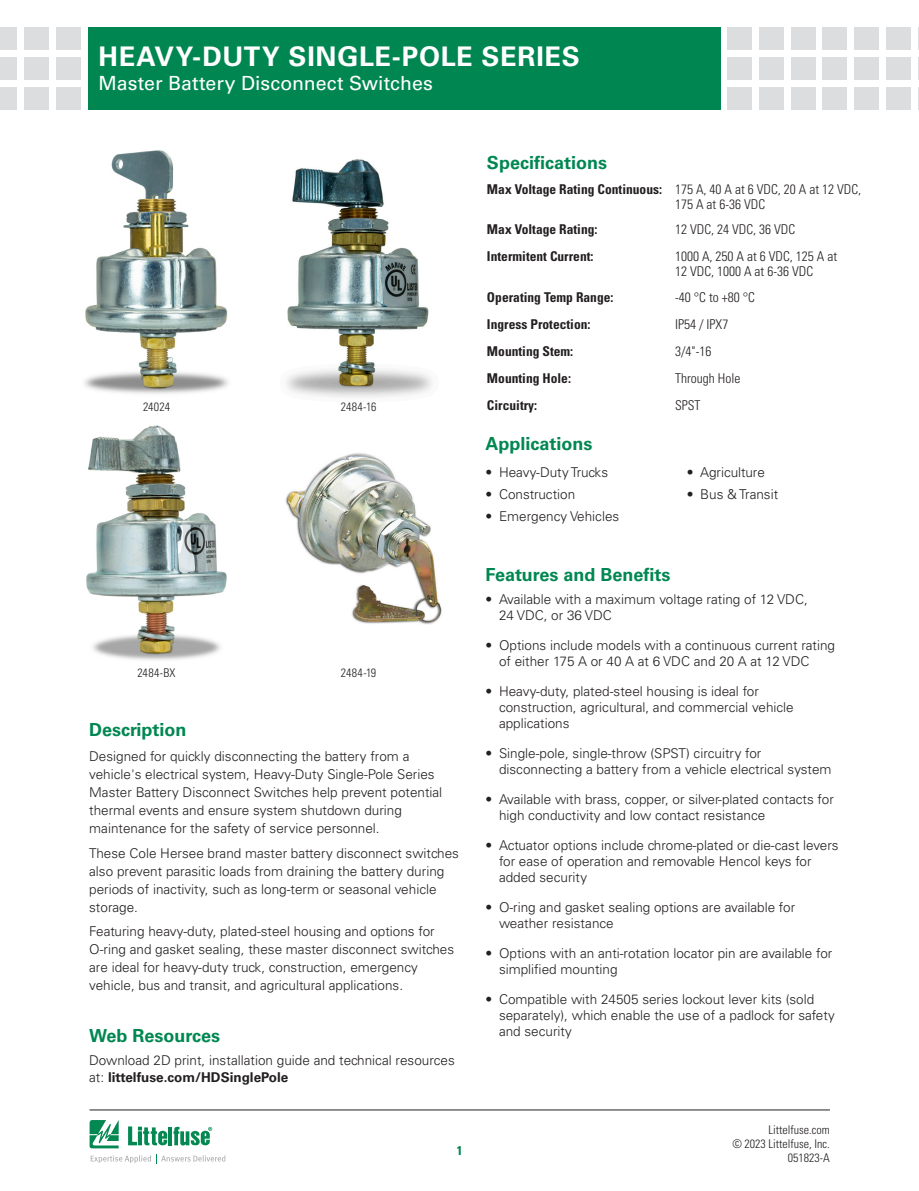
<style>
.page{position:relative;width:919px;height:1191px;background:#fff}
.page>*{position:absolute;margin:0;border:0;box-sizing:border-box;transform-origin:0 0}
.Head_Large{font:700 27px "Univers LT Std";letter-spacing:.025em;color:#fff}
.Head_Large-2{font:19.5px "Univers LT Std";color:#fff}
.Green_Subheads{font:700 18px "Univers LT Std";color:#008751}
.Body_text{font:700 18px "Univers LT Std";color:#008751}
.Body_text-2{font:300 13.5px/16.2px "Univers LT Std";color:#231f20}
.段落样式1{font:300 condensed 13.5px/15px "Univers LT Std";color:#231f20}
.段落样式1-2{font:700 condensed 13.5px "Univers LT Std";color:#231f20}
.t1{font:700 condensed 12.75px "Univers LT Std";color:#008751}
.Chart_Body{font:300 condensed 12px/14.2px "Univers LT Std";color:#231f20;text-align:right}
.s1{font-weight:700}
</style>
<div class="page">
<div style="left:56px;top:27px;width:25px;height:23px;background:#dcdddf"></div>
<div style="left:56px;top:57px;width:25px;height:23px;background:#dcdddf"></div>
<div style="left:56px;top:87px;width:25px;height:22px;background:#dcdddf"></div>
<div style="left:24px;top:27px;width:25px;height:23px;background:#dcdddf"></div>
<div style="left:24px;top:57px;width:25px;height:23px;background:#dcdddf"></div>
<div style="left:24px;top:87px;width:25px;height:22px;background:#dcdddf"></div>
<div style="left:0;top:27px;width:17px;height:23px;background:#dcdddf"></div>
<div style="left:0;top:57px;width:17px;height:23px;background:#dcdddf"></div>
<div style="left:0;top:87px;width:17px;height:22px;background:#dcdddf"></div>
<div style="left:727px;top:27px;width:24px;height:23px;background:#dcdddf"></div>
<div style="left:727px;top:57px;width:24px;height:23px;background:#dcdddf"></div>
<div style="left:727px;top:87px;width:24px;height:22px;background:#dcdddf"></div>
<div style="left:758px;top:27px;width:25px;height:23px;background:#dcdddf"></div>
<div style="left:758px;top:57px;width:25px;height:23px;background:#dcdddf"></div>
<div style="left:758px;top:87px;width:25px;height:22px;background:#dcdddf"></div>
<div style="left:790px;top:27px;width:25px;height:23px;background:#dcdddf"></div>
<div style="left:790px;top:57px;width:25px;height:23px;background:#dcdddf"></div>
<div style="left:790px;top:87px;width:25px;height:22px;background:#dcdddf"></div>
<div style="left:854px;top:27px;width:25px;height:23px;background:#dcdddf"></div>
<div style="left:854px;top:57px;width:25px;height:23px;background:#dcdddf"></div>
<div style="left:854px;top:87px;width:25px;height:22px;background:#dcdddf"></div>
<div style="left:822px;top:27px;width:25px;height:23px;background:#dcdddf"></div>
<div style="left:822px;top:57px;width:25px;height:23px;background:#dcdddf"></div>
<div style="left:822px;top:87px;width:25px;height:22px;background:#dcdddf"></div>
<div style="left:886px;top:27px;width:24px;height:23px;background:#dcdddf"></div>
<div style="left:886px;top:57px;width:24px;height:23px;background:#dcdddf"></div>
<div style="left:886px;top:87px;width:24px;height:22px;background:#dcdddf"></div>
<svg style="left:918px;top:27px;width:1px;height:23px"></svg>
<svg style="left:918px;top:57px;width:1px;height:23px"></svg>
<svg style="left:918px;top:87px;width:1px;height:22px"></svg>
<div style="left:88px;top:27px;width:633px;height:82px;background:#008751"></div>
<hr style="left:90px;top:1109px;width:739px;height:1px;background:#231f20">
<svg style="left:90px;top:1120px;width:135px;height:43px"></svg>
<img style="left:84px;top:150px;width:144px;height:244px">
<img style="left:86px;top:425px;width:141px;height:235px">
<img style="left:286px;top:159px;width:146px;height:239px">
<img style="left:285px;top:453px;width:157px;height:171px">
<p class="Head_Large" style="left:98px;top:41px;width:482px">HEAVY-DUTY SINGLE-POLE SERIES</p>
<p class="Head_Large-2" style="left:98px;top:71px;width:336px">Master Battery Disconnect Switches</p>
<p class="Chart_Body" style="left:143px;top:399px;width:28px">24024</p>
<p class="Chart_Body" style="left:137px;top:666px;width:40px">2484-BX</p>
<p class="Chart_Body" style="left:341px;top:399px;width:37px">2484-16</p>
<p class="Chart_Body" style="left:341px;top:666px;width:37px">2484-19</p>
<p class="Green_Subheads" style="left:89px;top:719px;width:99px">Description</p>
<p class="Body_text-2" style="left:89px;top:747px;width:354px;line-height:18px">Designed for quickly disconnecting the battery from a vehicle's electrical system, Heavy-Duty Single-Pole Series Master Battery Disconnect Switches help prevent potential thermal events and ensure system shutdown during maintenance for the safety of service personnel.</p>
<p class="Body_text-2" style="left:89px;top:843px;width:371px;line-height:18px">These Cole Hersee brand master battery disconnect switches also prevent parasitic loads from draining the battery during periods of inactivity, such as long-term or seasonal vehicle storage.</p>
<p class="Body_text-2" style="left:89px;top:922px;width:366px;line-height:18px">Featuring heavy-duty, plated-steel housing and options for O-ring and gasket sealing, these master disconnect switches are ideal for heavy-duty truck, construction, emergency vehicle, bus and transit, and agricultural applications.</p>
<p class="Green_Subheads" style="left:89px;top:1025px;width:132px">Web Resources</p>
<p class="Body_text-2" style="left:89px;top:1052px;width:367px">Download 2D print, installation guide and technical resources at: <span class="s1">littelfuse.com/HDSinglePole</span></p>
<p class="t1" style="left:456px;top:1142px;width:7px">1</p>
<p class="Green_Subheads" style="left:487px;top:152px;width:122px">Specifications</p>
<p class="段落样式1-2" style="left:487px;top:181px;width:177px">Max Voltage Rating Continuous:</p>
<p class="段落样式1" style="left:675px;top:182px;width:187px">175 A, 40 A at 6 VDC, 20 A at 12 VDC,<br>175 A at 6-36 VDC</p>
<p class="段落样式1-2" style="left:487px;top:221px;width:112px">Max Voltage Rating:</p>
<p class="段落样式1" style="left:675px;top:222px;width:121px">12 VDC, 24 VDC, 36 VDC</p>
<p class="段落样式1-2" style="left:487px;top:248px;width:108px">Intermitent Current:</p>
<p class="段落样式1" style="left:675px;top:249px;width:163px">1000 A, 250 A at 6 VDC, 125 A at<br>12 VDC, 1000 A at 6-36 VDC</p>
<p class="段落样式1-2" style="left:487px;top:289px;width:128px">Operating Temp Range:</p>
<p class="段落样式1" style="left:675px;top:290px;width:81px">-40 °C to +80 °C</p>
<p class="段落样式1-2" style="left:487px;top:316px;width:105px">Ingress Protection:</p>
<p class="段落样式1" style="left:675px;top:317px;width:55px">IP54 / IPX7</p>
<p class="段落样式1-2" style="left:487px;top:343px;width:88px">Mounting Stem:</p>
<p class="段落样式1" style="left:675px;top:344px;width:38px">3/4"-16</p>
<p class="段落样式1-2" style="left:487px;top:370px;width:85px">Mounting Hole:</p>
<p class="段落样式1" style="left:675px;top:371px;width:67px">Through Hole</p>
<p class="段落样式1-2" style="left:487px;top:397px;width:52px">Circuitry:</p>
<p class="段落样式1" style="left:675px;top:398px;width:27px">SPST</p>
<p class="Green_Subheads" style="left:485px;top:433px;width:109px">Applications</p>
<p class="Body_text-2" style="left:485px;top:464px;width:124px">• Heavy-Duty Trucks</p>
<p class="Body_text-2" style="left:485px;top:486px;width:91px">• Construction</p>
<p class="Body_text-2" style="left:485px;top:507px;width:135px">• Emergency Vehicles</p>
<p class="Body_text-2" style="left:686px;top:464px;width:80px">• Agriculture</p>
<p class="Body_text-2" style="left:686px;top:486px;width:93px">• Bus &amp; Transit</p>
<p class="Body_text" style="left:485px;top:564px;width:186px">Features and Benefits</p>
<p class="Body_text-2" style="left:499px;top:591px;width:310px;text-indent:-14px">• Available with a maximum voltage rating of 12 VDC,<br>24 VDC, or 36 VDC</p>
<p class="Body_text-2" style="left:499px;top:637px;width:337px;text-indent:-14px">• Options include models with a continuous current rating of either 175 A or 40 A at 6 VDC and 20 A at 12 VDC</p>
<p class="Body_text-2" style="left:499px;top:683px;width:296px;text-indent:-14px">• Heavy-duty, plated-steel housing is ideal for construction, agricultural, and commercial vehicle applications</p>
<p class="Body_text-2" style="left:499px;top:745px;width:334px;text-indent:-14px">• Single-pole, single-throw (SPST) circuitry for disconnecting a battery from a vehicle electrical system</p>
<p class="Body_text-2" style="left:499px;top:791px;width:336px;text-indent:-14px">• Available with brass, copper, or silver-plated contacts for high conductivity and low contact resistance</p>
<p class="Body_text-2" style="left:499px;top:837px;width:341px;text-indent:-14px">• Actuator options include chrome-plated or die-cast levers for ease of operation and removable Hencol keys for added security</p>
<p class="Body_text-2" style="left:499px;top:899px;width:297px;text-indent:-14px">• O-ring and gasket sealing options are available for weather resistance</p>
<p class="Body_text-2" style="left:499px;top:945px;width:335px;text-indent:-14px">• Options with an anti-rotation locator pin are available for simplified mounting</p>
<p class="Body_text-2" style="left:499px;top:990px;width:337px;text-indent:-14px">• Compatible with 24505 series lockout lever kits (sold separately), which enable the use of a padlock for safety and security</p>
<p class="Chart_Body" style="left:732px;top:1122px;width:99px">Littelfuse.com<br>© 2023 Littelfuse, Inc.<br>051823-A</p>
</div>
